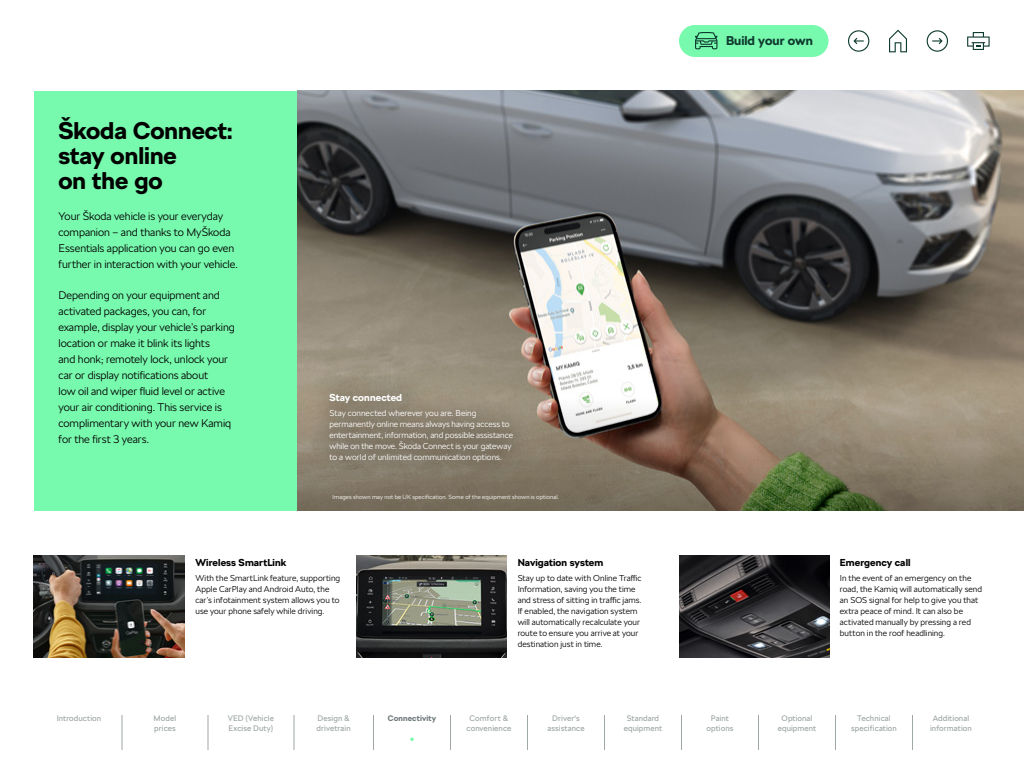
<style>
.page{position:relative;width:1024px;height:768px;background:#fff}
.page>*{position:absolute;margin:0;border:0;box-sizing:border-box;transform-origin:0 0}
.t1{font:700 24px/25px "SKODA Next";color:#000}
.t2{font:700 12.7px "SKODA Next";color:#0e3a2f}
.t3{font:300 11px/16px "SKODA Next";letter-spacing:-.005em;color:#000}
.t4{font:700 10px "SKODA Next";letter-spacing:.005em;color:#000}
.t5{font:700 10px "SKODA Next";letter-spacing:.005em;color:#fff}
.t6{font:300 8.5px/11px "SKODA Next";letter-spacing:.005em;color:#000}
.t7{font:300 8.5px/11px "SKODA Next";color:#fff}
.t8{font:8px/10px "SKODA Next";letter-spacing:.01em;color:#a0a7a8;text-align:center}
.t9{font:700 8px "SKODA Next";letter-spacing:.015em;color:#6f797a}
.t10{font:300 6px "SKODA Next";letter-spacing:.02em;color:#fff}
</style>
<div class="page">
<div style="left:679px;top:25px;width:150px;height:32px;background:#78faae;border-radius:16px"></div>
<svg style="left:695px;top:32px;width:23px;height:17px"></svg>
<svg style="left:889px;top:30px;width:18px;height:22px"></svg>
<svg style="left:967px;top:32px;width:23px;height:18px"></svg>
<svg style="left:848px;top:30px;width:21px;height:22px"></svg>
<svg style="left:927px;top:30px;width:21px;height:22px"></svg>
<div style="left:34px;top:91px;width:332px;height:419px;background:#78faae"></div>
<img style="left:298px;top:91px;width:726px;height:306px">
<svg style="left:298px;top:397px;width:726px;height:113px"></svg>
<div style="left:308px;top:373px;width:225px;height:109px;background:#000;opacity:.75"></div>
<img style="left:34px;top:555px;width:150px;height:102px">
<img style="left:357px;top:556px;width:150px;height:102px">
<img style="left:679px;top:555px;width:150px;height:102px">
<hr style="left:122px;top:715px;width:1px;height:35px;background:#a0a7a8">
<hr style="left:208px;top:715px;width:1px;height:35px;background:#a0a7a8">
<hr style="left:294px;top:715px;width:1px;height:35px;background:#a0a7a8">
<hr style="left:373px;top:715px;width:1px;height:35px;background:#a0a7a8">
<hr style="left:450px;top:715px;width:1px;height:35px;background:#a0a7a8">
<hr style="left:527px;top:715px;width:1px;height:35px;background:#a0a7a8">
<hr style="left:604px;top:715px;width:1px;height:35px;background:#a0a7a8">
<hr style="left:681px;top:715px;width:1px;height:35px;background:#a0a7a8">
<hr style="left:758px;top:715px;width:1px;height:35px;background:#a0a7a8">
<hr style="left:835px;top:715px;width:1px;height:35px;background:#a0a7a8">
<hr style="left:912px;top:715px;width:1px;height:35px;background:#a0a7a8">
<svg style="left:410px;top:738px;width:4px;height:3px"></svg>
<h1 class="t1" style="left:59px;top:118px;width:175px">Škoda Connect: stay online<br>on the go</h1>
<p class="t3" style="left:59px;top:208px;width:181px">Your Škoda vehicle is your everyday companion – and thanks to MyŠkoda Essentials application you can go even further in interaction with your vehicle.</p>
<p class="t3" style="left:59px;top:287px;width:178px">Depending on your equipment and activated packages, you can, for example, display your vehicle’s parking location or make it blink its lights<br>and honk; remotely lock, unlock your car or display notifications about<br>low oil and wiper fluid level or active your air conditioning. This service is complimentary with your new Kamiq for the first 3 years.</p>
<p class="t5" style="left:330px;top:391px;width:74px">Stay connected</p>
<p class="t7" style="left:330px;top:407px;width:185px">Stay connected wherever you are. Being permanently online means always having access to entertainment, information, and possible assistance while on the move. Škoda Connect is your gateway to a world of unlimited communication options.</p>
<p class="t10" style="left:333px;top:493px;width:228px">Images shown may not be UK specification. Some of the equipment shown is optional.</p>
<p class="t4" style="left:195px;top:557px;width:92px">Wireless SmartLink</p>
<p class="t6" style="left:195px;top:573px;width:146px">With the SmartLink feature, supporting Apple CarPlay and Android Auto, the car’s infotainment system allows you to use your phone safely while driving.</p>
<p class="t4" style="left:518px;top:557px;width:87px">Navigation system</p>
<p class="t6" style="left:518px;top:573px;width:125px">Stay up to date with Online Traffic Information, saving you the time and stress of sitting in traffic jams.<br>If enabled, the navigation system will automatically recalculate your route to ensure you arrive at your destination just in time.</p>
<h2 class="t2" style="left:726px;top:33px;width:89px">Build your own</h2>
<p class="t4" style="left:840px;top:557px;width:72px">Emergency call</p>
<p class="t6" style="left:840px;top:573px;width:144px">In the event of an emergency on the road, the Kamiq will automatically send an SOS signal for help to give you that extra peace of mind. It can also be activated manually by pressing a red button in the roof headlining.</p>
<p class="t8" style="left:57px;top:713px;width:46px">Introduction</p>
<p class="t8" style="left:154px;top:713px;width:24px;text-align:left">Model prices</p>
<p class="t8" style="left:228px;top:713px;width:48px;text-align:left">VED (Vehicle<br>Excise Duty)</p>
<p class="t8" style="left:317px;top:713px;width:36px;text-align:left">Design &amp; drivetrain</p>
<p class="t9" style="left:388px;top:713px;width:50px">Connectivity</p>
<p class="t8" style="left:467px;top:713px;width:46px">Comfort &amp; convenience</p>
<p class="t8" style="left:547px;top:713px;width:39px">Driver's assistance</p>
<p class="t8" style="left:624px;top:713px;width:40px">Standard equipment</p>
<p class="t8" style="left:707px;top:713px;width:28px">Paint options</p>
<p class="t8" style="left:778px;top:713px;width:40px">Optional equipment</p>
<p class="t8" style="left:851px;top:713px;width:47px">Technical specification</p>
<p class="t8" style="left:930px;top:713px;width:43px">Additional information</p>
</div>
